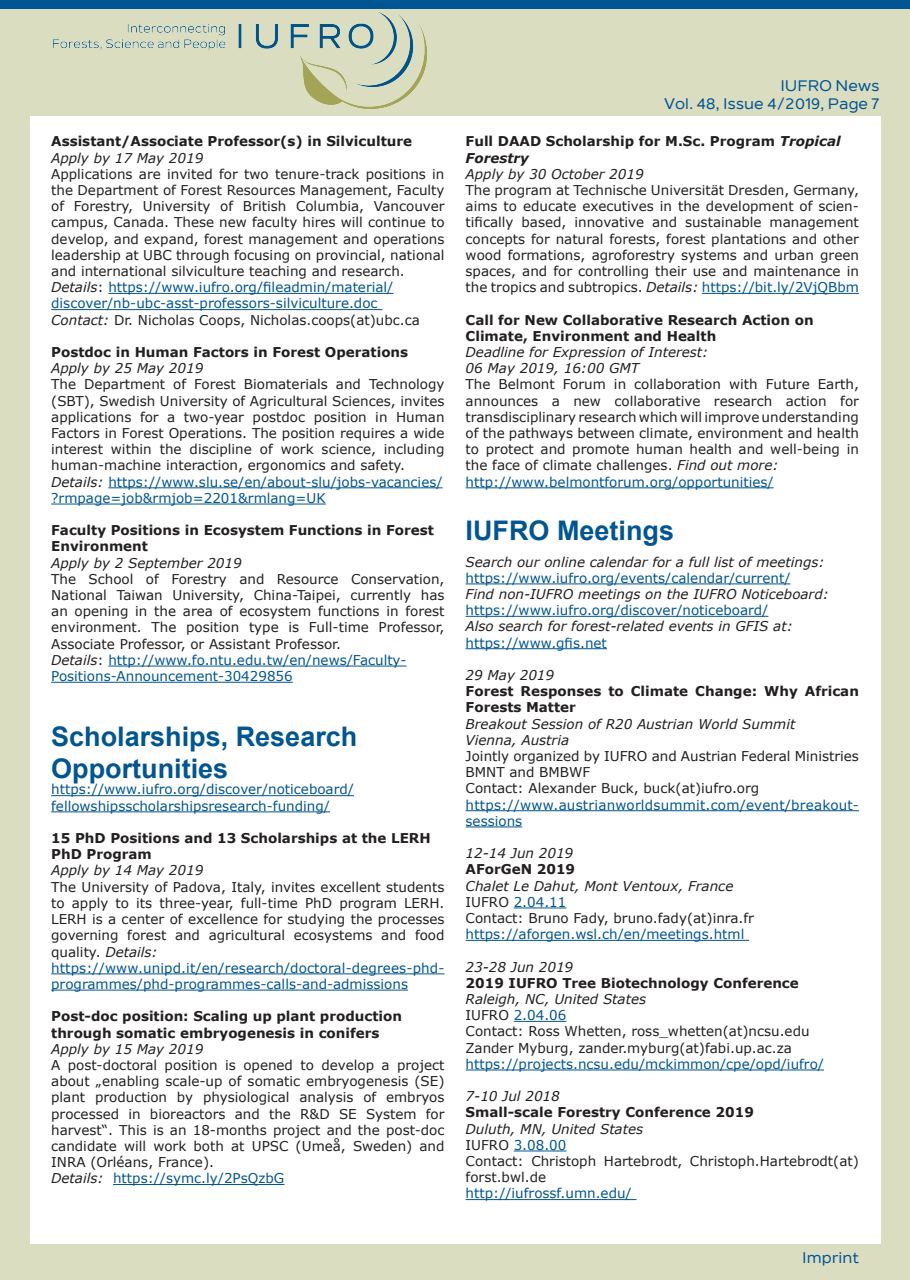
<style>
.page{position:relative;width:910px;height:1280px;background:#daddbf}
.page>*{position:absolute;margin:0;border:0;box-sizing:border-box;transform-origin:0 0}
.t1{font:700 27px/32.4px "Arial";color:#005594}
.t2{font:500 15px "Nolan";color:#005594}
.t3{font:13.5px/16.2px "Verdana";color:#231f20;text-align:justify}
.t4{font:13.5px/16.2px "Verdana";color:#005594}
.t5{font:700 13.5px/16.2px "Verdana";color:#231f20}
.t6{font:italic 13.5px "Verdana";color:#231f20}
.s1{font-style:italic;color:#231f20}
.s2{color:#231f20}
.s3{font-style:italic}
.s4{color:#005594}
</style>
<div class="page">
<div style="left:30px;top:117px;width:850px;height:1127px;background:#fff"></div>
<img style="left:53px;top:12px;width:374px;height:97px">
<div style="left:0;top:0;width:910px;height:9px;background:#005594"></div>
<hr style="left:108px;top:293px;width:285px;height:1px;background:#005594">
<hr style="left:51px;top:309px;width:331px;height:1px;background:#005594">
<hr style="left:108px;top:487px;width:335px;height:1px;background:#005594">
<hr style="left:51px;top:504px;width:275px;height:1px;background:#005594">
<hr style="left:108px;top:666px;width:298px;height:1px;background:#005594">
<hr style="left:51px;top:682px;width:242px;height:1px;background:#005594">
<hr style="left:51px;top:795px;width:303px;height:1px;background:#005594">
<hr style="left:51px;top:811px;width:279px;height:1px;background:#005594">
<hr style="left:51px;top:973px;width:394px;height:1px;background:#005594">
<hr style="left:51px;top:990px;width:357px;height:1px;background:#005594">
<hr style="left:113px;top:1184px;width:171px;height:1px;background:#005594">
<hr style="left:702px;top:293px;width:157px;height:1px;background:#005594">
<hr style="left:466px;top:487px;width:308px;height:1px;background:#005594">
<hr style="left:466px;top:583px;width:324px;height:1px;background:#005594">
<hr style="left:466px;top:616px;width:302px;height:1px;background:#005594">
<hr style="left:466px;top:648px;width:141px;height:1px;background:#005594">
<hr style="left:466px;top:810px;width:393px;height:1px;background:#005594">
<hr style="left:466px;top:826px;width:56px;height:1px;background:#005594">
<hr style="left:514px;top:907px;width:52px;height:1px;background:#005594">
<hr style="left:466px;top:940px;width:283px;height:1px;background:#005594">
<hr style="left:514px;top:1021px;width:52px;height:1px;background:#005594">
<hr style="left:466px;top:1069px;width:358px;height:1px;background:#005594">
<hr style="left:514px;top:1150px;width:52px;height:1px;background:#005594">
<hr style="left:466px;top:1199px;width:170px;height:1px;background:#005594">
<p class="t5" style="left:51px;top:133px;width:362px">Assistant/Associate Professor(s) in Silviculture</p>
<p class="t6" style="left:51px;top:148px;width:154px">Apply by 17 May 2019</p>
<p class="t3" style="left:51px;top:166px;width:395px">Applications are invited for two tenure-track positions in the Department of Forest Resources Management, Faculty of Forestry, University of British Columbia, Vancouver campus, Canada. These new faculty hires will continue to develop, and expand, forest management and operations leadership at UBC through focusing on provincial, national and international silviculture teaching and research.</p>
<p class="t4" style="left:51px;top:279px;width:344px"><span class="s1">Details</span><span class="s2">:</span> https://www.iufro.org/fileadmin/material/ discover/nb-ubc-asst-professors-silviculture.doc</p>
<p class="t3" style="left:51px;top:311px;width:370px"><span class="s3">Contact:</span> Dr. Nicholas Coops, Nicholas.coops(at)ubc.ca</p>
<p class="t5" style="left:51px;top:344px;width:358px">Postdoc in Human Factors in Forest Operations</p>
<p class="t6" style="left:51px;top:359px;width:154px">Apply by 25 May 2019</p>
<p class="t3" style="left:51px;top:376px;width:395px">The Department of Forest Biomaterials and Technology (SBT), Swedish University of Agricultural Sciences, invites applications for a two-year postdoc position in Human Factors in Forest Operations. The position requires a wide interest within the discipline of work science, including human-machine interaction, ergonomics and safety.</p>
<p class="t4" style="left:51px;top:473px;width:393px"><span class="s1">Details:</span> https://www.slu.se/en/about-slu/jobs-vacancies/ ?rmpage=job&amp;rmjob=2201&amp;rmlang=UK</p>
<p class="t5" style="left:51px;top:522px;width:384px">Faculty Positions in Ecosystem Functions in Forest<br>Environment</p>
<p class="t6" style="left:51px;top:553px;width:192px">Apply by 2 September 2019</p>
<p class="t3" style="left:51px;top:571px;width:395px">The School of Forestry and Resource Conservation, National Taiwan University, China-Taipei, currently has an opening in the area of ecosystem functions in forest environment. The position type is Full-time Professor, Associate Professor, or Assistant Professor.</p>
<p class="t4" style="left:51px;top:652px;width:357px"><span class="s1">Details</span><span class="s2">:</span> http://www.fo.ntu.edu.tw/en/news/Faculty-<br>Positions-Announcement-30429856</p>
<p class="t1" style="left:51px;top:721px;width:308px">Scholarships, Research<br>Opportunities</p>
<p class="t4" style="left:51px;top:781px;width:304px">https://www.iufro.org/discover/noticeboard/ fellowshipsscholarshipsresearch-funding/</p>
<p class="t5" style="left:51px;top:830px;width:381px">15 PhD Positions and 13 Scholarships at the LERH<br>PhD Program</p>
<p class="t6" style="left:51px;top:861px;width:154px">Apply by 14 May 2019</p>
<p class="t3" style="left:51px;top:878px;width:395px">The University of Padova, Italy, invites excellent students to apply to its three-year, full-time PhD program LERH.<br>LERH is a center of excellence for studying the processes governing forest and agricultural ecosystems and food quality. <span class="s3">Details:</span></p>
<p class="t4" style="left:51px;top:959px;width:395px">https://www.unipd.it/en/research/doctoral-degrees-phd&shy;programmes/phd-programmes-calls-and-admissions</p>
<p class="t5" style="left:51px;top:1008px;width:352px">Post-doc position: Scaling up plant production through somatic embryogenesis in conifers</p>
<p class="t6" style="left:51px;top:1039px;width:154px">Apply by 15 May 2019</p>
<p class="t3" style="left:51px;top:1057px;width:395px">A post-doctoral position is opened to develop a project about „enabling scale-up of somatic embryogenesis (SE) plant production by physiological analysis of embryos processed in bioreactors and the R&amp;D SE System for harvest“. This is an 18-months project and the post-doc candidate will work both at UPSC (Umeå, Sweden) and INRA (Orléans, France).</p>
<p class="t4" style="left:51px;top:1170px;width:235px"><span class="s1">Details:</span> https://symc.ly/2PsQzbG</p>
<p class="t2" style="left:780px;top:77px;width:100px">IUFRO News</p>
<p class="t2" style="left:664px;top:95px;width:217px">Vol. 48, Issue 4/2019, Page 7</p>
<p class="t5" style="left:466px;top:133px;width:377px">Full DAAD Scholarship for M.Sc. Program <span class="s3">Tropical<br>Forestry</span></p>
<p class="t6" style="left:466px;top:165px;width:180px">Apply by 30 October 2019</p>
<p class="t3" style="left:466px;top:182px;width:395px">The program at Technische Universität Dresden, Germany, aims to educate executives in the development of scien&shy;tifically based, innovative and sustainable management concepts for natural forests, forest plantations and other wood formations, agroforestry systems and urban green spaces, and for controlling their use and maintenance in the tropics and subtropics. <span class="s3">Details:</span> <span class="s4">https://bit.ly/2VjQBbm</span></p>
<p class="t5" style="left:466px;top:311px;width:350px">Call for New Collaborative Research Action on<br>Climate, Environment and Health</p>
<p class="t6" style="left:466px;top:343px;width:244px">Deadline for Expression of Interest:</p>
<p class="t6" style="left:466px;top:359px;width:175px">06 May 2019, 16:00 GMT</p>
<p class="t3" style="left:466px;top:376px;width:395px">The Belmont Forum in collaboration with Future Earth, announces a new collaborative research action for transdisciplinary research which will improve understanding of the pathways between climate, environment and health to protect and promote human health and well-being in the face of climate challenges. <span class="s3">Find out more:</span></p>
<p class="t4" style="left:466px;top:473px;width:310px">http://www.belmontforum.org/opportunities/</p>
<p class="t1" style="left:466px;top:515px;width:210px">IUFRO Meetings</p>
<p class="t6" style="left:466px;top:552px;width:361px">Search our online calendar for a full list of meetings:</p>
<p class="t4" style="left:466px;top:570px;width:326px">https://www.iufro.org/events/calendar/current/</p>
<p class="t6" style="left:466px;top:585px;width:365px">Find non-IUFRO meetings on the IUFRO Noticeboard:</p>
<p class="t4" style="left:466px;top:602px;width:304px">https://www.iufro.org/discover/noticeboard/</p>
<p class="t6" style="left:466px;top:617px;width:329px">Also search for forest-related events in GFIS at:</p>
<p class="t4" style="left:466px;top:634px;width:143px">https://www.gfis.net</p>
<p class="t6" style="left:466px;top:666px;width:90px">29 May 2019</p>
<p class="t5" style="left:466px;top:683px;width:395px">Forest Responses to Climate Change: Why African<br>Forests Matter</p>
<p class="t6" style="left:466px;top:714px;width:331px">Breakout Session of R20 Austrian World Summit</p>
<p class="t6" style="left:466px;top:730px;width:105px">Vienna, Austria</p>
<p class="t3" style="left:466px;top:748px;width:395px">Jointly organized by IUFRO and Austrian Federal Ministries<br>BMNT and BMBWF</p>
<p class="t3" style="left:466px;top:780px;width:295px">Contact: Alexander Buck, buck(at)iufro.org</p>
<p class="t4" style="left:466px;top:796px;width:395px">https://www.austrianworldsummit.com/event/breakout&shy;sessions</p>
<p class="t6" style="left:466px;top:844px;width:109px">12-14 Jun 2019</p>
<p class="t5" style="left:466px;top:861px;width:111px">AForGeN 2019</p>
<p class="t6" style="left:466px;top:876px;width:269px">Chalet Le Dahut, Mont Ventoux, France</p>
<p class="t4" style="left:466px;top:894px;width:102px"><span class="s2">IUFRO</span> 2.04.11</p>
<p class="t3" style="left:466px;top:910px;width:290px">Contact: Bruno Fady, bruno.fady(at)inra.fr</p>
<p class="t4" style="left:466px;top:926px;width:280px">https://aforgen.wsl.ch/en/meetings.html</p>
<p class="t6" style="left:466px;top:957px;width:109px">23-28 Jun 2019</p>
<p class="t5" style="left:466px;top:974px;width:335px">2019 IUFRO Tree Biotechnology Conference</p>
<p class="t6" style="left:466px;top:990px;width:182px">Raleigh, NC, United States</p>
<p class="t4" style="left:466px;top:1007px;width:102px"><span class="s2">IUFRO</span> 2.04.06</p>
<p class="t3" style="left:466px;top:1023px;width:345px">Contact: Ross Whetten, ross_whetten(at)ncsu.edu</p>
<p class="t3" style="left:466px;top:1039px;width:328px">Zander Myburg, zander.myburg(at)fabi.up.ac.za</p>
<p class="t4" style="left:466px;top:1056px;width:360px">https://projects.ncsu.edu/mckimmon/cpe/opd/iufro/</p>
<p class="t6" style="left:466px;top:1087px;width:96px">7-10 Jul 2018</p>
<p class="t5" style="left:466px;top:1104px;width:290px">Small-scale Forestry Conference 2019</p>
<p class="t6" style="left:466px;top:1119px;width:179px">Duluth, MN, United States</p>
<p class="t4" style="left:466px;top:1137px;width:102px"><span class="s2">IUFRO</span> 3.08.00</p>
<p class="t3" style="left:466px;top:1153px;width:395px">Contact: Christoph Hartebrodt, Christoph.Hartebrodt(at) forst.bwl.de</p>
<p class="t4" style="left:466px;top:1185px;width:168px">http://iufrossf.umn.edu/</p>
<p class="t2" style="left:802px;top:1248px;width:58px">Imprint</p>
</div>
